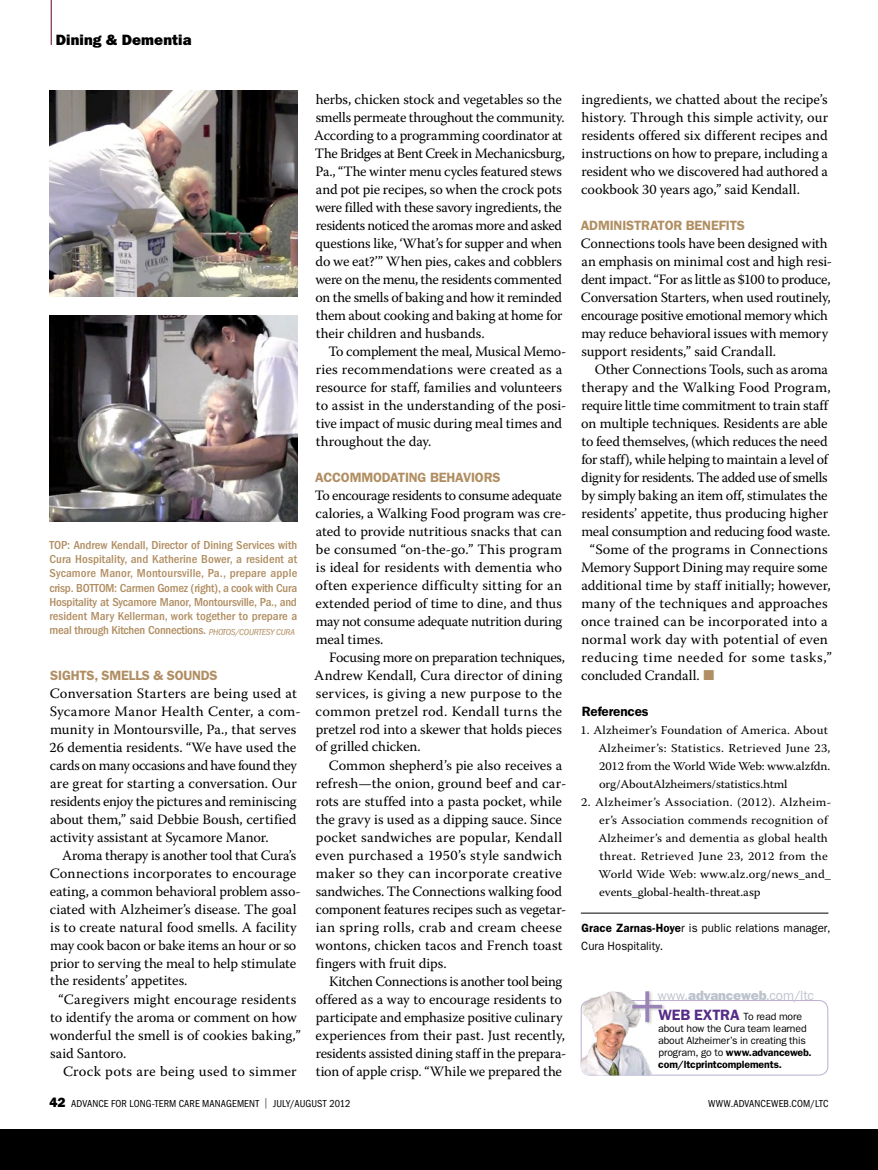
<style>
.page{position:relative;width:878px;height:1170px;background:#fff}
.page>*{position:absolute;margin:0;border:0;box-sizing:border-box;transform-origin:0 0}
.t1{font:800 15px "Franklin Gothic";color:#000}
.t2{font:600 15px "Franklin Gothic";color:#562d88}
.t3{font:14.25px/18px "Warnock Pro";letter-spacing:-.005em;color:#000}
.t4{font:14.25px "Warnock Pro";letter-spacing:.015em;color:#000}
.t5{font:14.25px "Warnock Pro";letter-spacing:-.03em;color:#000}
.t6{font:14.25px "Warnock Pro";letter-spacing:.035em;color:#000}
.t7{font:14.25px "Warnock Pro";letter-spacing:.02em;color:#000}
.t8{font:600 13.5px "Franklin Gothic";letter-spacing:-.015em;color:#b18e62}
.t9{font:13.5px "Franklin Gothic";letter-spacing:.005em;color:#bec4ce}
.t10{font:600 13.5px "Franklin Gothic";letter-spacing:-.01em;color:#000}
.t11{font:12px/18px "Warnock Pro";letter-spacing:.01em;color:#000;scale:1.05 1}
.t12{font:500 condensed 12px/14.2px "Franklin Gothic";letter-spacing:-.005em;color:#b18e62;text-align:justify;scale:1.05 1}
.t13{font:12px/18px "Franklin Gothic";letter-spacing:.005em;color:#000;scale:.96 1}
.t14{font:10.5px/12px "Franklin Gothic";letter-spacing:-.01em;color:#000}
.t15{font:condensed 10.5px "Franklin Gothic";letter-spacing:.01em;color:#000}
.s1{font-weight:400;font-style:italic;font-size:9px}
.s2{color:#b18e62}
.s3{font-weight:600}
.s4{font-weight:800}
.s5{font-weight:800;font-stretch:normal;font-size:13.5px}
</style>
<div class="page">
<hr style="left:580px;top:913px;width:248px;height:1px;background:#000">
<hr style="left:51px;top:0;width:1px;height:45px;background:#66002c">
<img style="left:50px;top:90px;width:247px;height:207px">
<img style="left:50px;top:315px;width:247px;height:207px">
<div style="left:580px;top:1000px;width:248px;height:76px;border:1px solid #bcaed0;border-radius:9px"></div>
<img style="left:580px;top:992px;width:72px;height:83px">
<div style="left:631px;top:990px;width:34px;height:35px;background:#000;opacity:.25"></div>
<svg style="left:632px;top:991px;width:30px;height:31px"></svg>
<div style="left:0;top:1130px;width:878px;height:40px;background:#000"></div>
<p class="t1" style="left:56px;top:31px;width:137px">Dining &amp; Dementia</p>
<p class="t12" style="left:49px;top:538px;width:237px">TOP: Andrew Kendall, Director of Dining Services with Cura Hospitality, and Katherine Bower, a resident at Sycamore Manor, Montoursville, Pa., prepare apple crisp. BOTTO</p>
<p class="t12" style="left:49px;top:581px;width:237px;text-indent:56px">M: Carmen Gomez (right), a cook with Cura Hospitality at Sycamore Manor, Montoursville, Pa., and resident Mary Kellerman, work together to prepare a meal through Kitchen Connections. <span class="s1">PHOTOS/COURTESY CURA</span></p>
<p class="t8" style="left:50px;top:667px;width:9px">Sight</p>
<p class="t8" style="left:87px;top:667px;width:24px">s, Smell</p>
<p class="t8" style="left:142px;top:667px;width:77px">s &amp; Sounds</p>
<p class="t3" style="left:50px;top:684px;width:253px">Conversation Starters are being used at Sycamore Manor Health Center, a com&shy;munity in Montoursville, Pa., that serves 26 dementia residents. “We have used the cards on many occasions and have found they are great for starting a conversation. Our residents enjoy the pictures and reminiscing about them,” said Debbie Boush, certified activity assistant at Sycamore Manor.</p>
<p class="t3" style="left:50px;top:846px;width:252px;text-indent:12px">Aroma therapy is another tool that Cura’s Connections incorporates to encourage eating, a common behavioral problem asso&shy;ciated with Alzheimer’s disease. The goal is to create natural food smells. A facility may cook bacon or bake items an hour or so prior to serving the meal to help stimulate the residents’ appetites.</p>
<p class="t3" style="left:50px;top:990px;width:252px;text-indent:9px">“Caregivers might encourage residents to identify the aroma or comment on how wonderful the smell is of cookies baking,” said Santoro.</p>
<p class="t7" style="left:63px;top:1062px;width:235px">Crock pots are being used to simmer</p>
<p class="t3" style="left:314px;top:90px;width:252px">herbs, chicken stock and vegetables so the smells permeate throughout the community.<br>According to a programming coordinator at The Bridges at Bent Creek in Mechanicsburg, Pa., “The winter menu cycles featured stews and pot pie recipes, so when the crock pots were filled with these savory ingredients, the residents noticed the aromas more and asked questions like, ‘What’s for supper and when do we eat?’” When pies, cakes and cobblers were on the menu, the residents commented on the smells of baking and how it reminded them about cooking and baking at home for their children and husbands.</p>
<p class="t3" style="left:316px;top:342px;width:252px;text-indent:13px">To complement the meal, Musical Memo&shy;ries recommendations were created as a resource for staff, families and volunteers to assist in the understanding of the posi&shy;tive impact of music during meal times and throughout the day.</p>
<p class="t8" style="left:315px;top:469px;width:18px">Accommodating</p>
<p class="t8" style="left:430px;top:469px;width:10px">Beha</p>
<p class="t8" style="left:463px;top:469px;width:39px">viors</p>
<p class="t3" style="left:315px;top:486px;width:253px">To encourage residents to consume adequate calories, a Walking Food program was cre&shy;ated to provide nutritious snacks that can be consumed “on-the-go.” This program is ideal for residents with dementia who often experience difficulty sitting for an extended period of time to dine, and thus may not consume adequate nutrition during meal times.</p>
<p class="t3" style="left:314px;top:648px;width:252px;text-indent:15px">Focusing more on preparation techniques, Andrew Kendall, Cura director of dining services, is giving a new purpose to the common pretzel rod. Kendall turns the pretzel rod into a skewer that holds pieces of grilled chicken.</p>
<p class="t3" style="left:315px;top:756px;width:252px;text-indent:13px">Common shepherd’s pie also receives a refresh—the onion, ground beef and car&shy;rots are stuffed into a pasta pocket, while the gravy is used as a dipping sauce. Since pocket sandwiches are popular, Kendall even purchased a 1950’s style sandwich maker so they can incorporate creative sandwiches. The Connections walking food component features recipes such as vegetar&shy;ian spring rolls, crab and cream cheese wontons, chicken tacos and French toast fingers with fruit dips.</p>
<p class="t3" style="left:315px;top:972px;width:252px;text-indent:13px">Kitchen Connections is another tool being offered as a way to encourage residents to participate and emphasize positive culinary experiences from their past. Just recently, residents assisted dining staff in the prepara&shy;tion of apple crisp. “While we prepared the</p>
<p class="t3" style="left:581px;top:90px;width:248px;text-align:justify">ingredients, we chatted about the recipe’s history. Through this simple activity, our residents offered six different recipes and instructions on how to prepare, including a resident who we discovered had authored a cookbook 30 years ago,” said Kendall.</p>
<p class="t8" style="left:581px;top:217px;width:17px">Admini</p>
<p class="t8" style="left:626px;top:217px;width:17px">strator</p>
<p class="t8" style="left:686px;top:217px;width:9px">Bene</p>
<p class="t8" style="left:718px;top:217px;width:28px">fits</p>
<p class="t3" style="left:581px;top:234px;width:252px">Connections tools have been designed with an emphasis on minimal cost and high resi&shy;dent impact. “For as little as $100 to produce, Conversation Starters, when used routinely, encourage positive emotional memory which may reduce behavioral issues with memory support residents,” said Crandall.</p>
<p class="t3" style="left:594px;top:360px;width:235px">Other Connections Tools, such as aroma</p>
<p class="t4" style="left:581px;top:378px;width:251px">therapy and the Walking Food Program,</p>
<p class="t3" style="left:581px;top:396px;width:248px">require little time commitment to train staff</p>
<p class="t3" style="left:581px;top:414px;width:248px">on multiple techniques. Residents are able</p>
<p class="t3" style="left:581px;top:432px;width:248px">to feed themselves, (which reduces the need</p>
<p class="t3" style="left:581px;top:450px;width:248px">for staff), while helping to maintain a level of</p>
<p class="t5" style="left:581px;top:468px;width:248px">dignity for residents. The added use of smells</p>
<p class="t3" style="left:581px;top:486px;width:247px">by simply baking an item off, stimulates the</p>
<p class="t3" style="left:581px;top:504px;width:248px">residents’ appetite, thus producing higher</p>
<p class="t3" style="left:581px;top:522px;width:251px">meal consumption and reducing food waste.</p>
<p class="t3" style="left:590px;top:540px;width:239px">“Some of the programs in Connections</p>
<p class="t3" style="left:581px;top:558px;width:248px">Memory Support Dining may require some</p>
<p class="t3" style="left:581px;top:576px;width:251px">additional time by staff initially; however,</p>
<p class="t3" style="left:581px;top:594px;width:248px">many of the techniques and approaches</p>
<p class="t4" style="left:581px;top:612px;width:248px">once trained can be incorporated into a</p>
<p class="t3" style="left:581px;top:630px;width:248px">normal work day with potential of even</p>
<p class="t6" style="left:581px;top:648px;width:252px">reducing time needed for some tasks,”</p>
<p class="t3" style="left:581px;top:666px;width:135px">concluded Crandall. <span class="s2">■</span></p>
<p class="t10" style="left:581px;top:703px;width:68px">References</p>
<p class="t11" style="left:598px;top:720px;width:223px;text-indent:-18px">1. Alzheimer’s Foundation of America. About Alzheimer’s: Statistics. Retrieved June 23, 2012 from the World Wide Web: www.alzfdn. org/AboutAlzheimers/statistics.html</p>
<p class="t11" style="left:598px;top:792px;width:223px;text-indent:-17px">2. Alzheimer’s Association. (2012). Alzheim&shy;er’s Association commends recognition of Alzheimer’s and dementia as global health threat. Retrieved June 23, 2012 from the World Wide Web: www.alz.org/news_and_ events_global-health-threat.asp</p>
<p class="t13" style="left:581px;top:918px;width:261px"><span class="s3">Grace Zarnas-Hoye</span>r is public relations manager,<br>Cura Hospitality.</p>
<p class="t9" style="left:657px;top:988px;width:158px">www.<span class="s4">advanceweb</span>.com/ltc</p>
<p class="t2" style="left:658px;top:1006px;width:64px">Web Extra</p>
<p class="t14" style="left:658px;top:1011px;width:155px;text-indent:86px">To read more about how the Cura team learned about Alzheimer’s in creating this program, go to <span class="s3">www.advanceweb. com/ltcprintcomplements.</span></p>
<p class="t15" style="left:50px;top:1098px;width:302px"><span class="s5">42</span> ADVANCE FOR LONG-TERM CARE MANAGEMENT | JULY/AUGUST 2012</p>
<p class="t15" style="left:708px;top:1098px;width:122px">WWW.ADVANCEWEB.COM/LTC</p>
</div>
